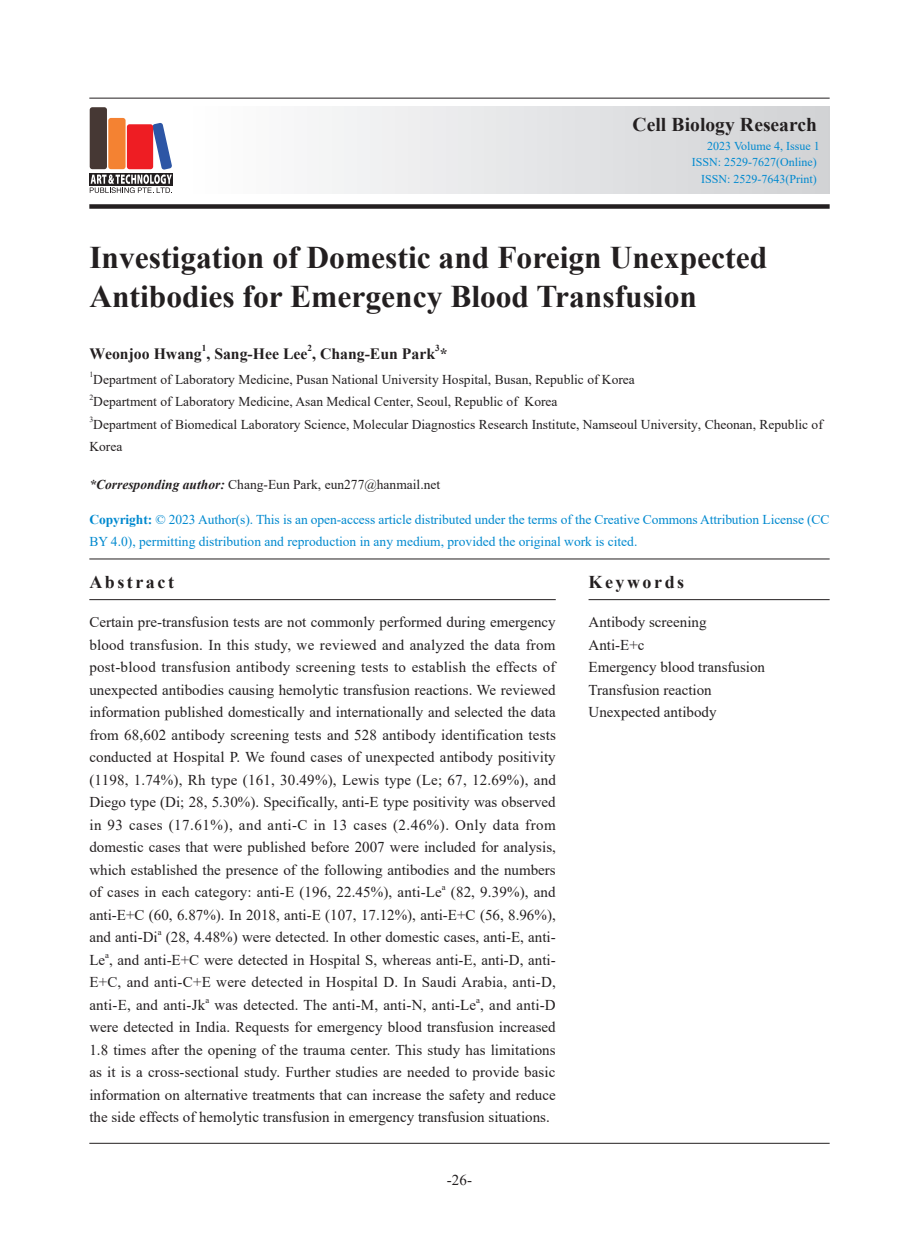
<style>
.page{position:relative;width:919px;height:1238px;background:#fff}
.page>*{position:absolute;margin:0;border:0;box-sizing:border-box;transform-origin:0 0}
.t1{font:700 31.5px/39px "Times New Roman";color:#231f20}
.t2{font:700 19.5px "Times New Roman";color:#231f20}
.t3{font:700 18px "Times New Roman";letter-spacing:.14em;color:#231f20}
.t4{font:700 15.75px "Times New Roman";color:#231f20}
.t5{font:15px/22.5px "Times New Roman";color:#231f20;text-align:justify}
.t6{font:13.5px/22.5px "Times New Roman";color:#231f20}
.t7{font:13.5px/22.5px "Times New Roman";letter-spacing:-.005em;color:#0089cf}
.t8{font:12px/16.5px "Times New Roman";color:#0089cf;text-align:right}
.t9{font:700 9.15px "Times New Roman";color:#231f20}
.t10{font:8.7px "Times New Roman";color:#231f20}
.t11{font:7.8px "Times New Roman";color:#231f20}
.s1{font-weight:700;font-style:italic}
.s2{font-weight:700}
</style>
<div class="page">
<div style="left:184px;top:106px;width:645px;height:87px;background:linear-gradient(to right,#fefefe,#d0d2d4)"></div>
<div style="left:89px;top:204px;width:740px;height:5px;background:#231f20"></div>
<hr style="left:89px;top:98px;width:740px;height:1px;background:#231f20">
<div style="left:90px;top:107px;width:17px;height:62px;background:#463834;border-radius:3px"></div>
<div style="left:108px;top:118px;width:17px;height:51px;background:#f48232;border-radius:3px"></div>
<div style="left:89px;top:173px;width:83px;height:12px;background:#231f20"></div>
<svg style="left:90px;top:123px;width:82px;height:70px"></svg>
<hr style="left:89px;top:558px;width:740px;height:1px;background:#231f20">
<hr style="left:89px;top:1142px;width:740px;height:1px;background:#231f20">
<hr style="left:89px;top:599px;width:466px;height:1px;background:#231f20">
<hr style="left:588px;top:599px;width:241px;height:1px;background:#231f20">
<h2 class="t2" style="left:632px;top:110px;width:186px">Cell Biology Research</h2>
<p class="t8" style="left:691px;top:137px;width:129px">2023 Volume 4, Issue 1<br>ISSN: 2529-7627(Online)<br>ISSN: 2529-7643(Print)</p>
<h1 class="t1" style="left:89px;top:237px;width:679px">Investigation of Domestic and Foreign Unexpected<br>Antibodies for Emergency Blood Transfusion</h1>
<p class="t4" style="left:89px;top:342px;width:360px">Weonjoo Hwang , Sang-Hee Lee , Chang-Eun Park *</p>
<p class="t9" style="left:202px;top:341px;width:6px">1</p>
<p class="t9" style="left:307px;top:341px;width:6px">2</p>
<p class="t9" style="left:435px;top:341px;width:6px">3</p>
<p class="t11" style="left:89px;top:369px;width:5px">1</p>
<p class="t6" style="left:93px;top:367px;width:543px">Department of Laboratory Medicine, Pusan National University Hospital, Busan, Republic of Korea</p>
<p class="t11" style="left:89px;top:391px;width:5px">2</p>
<p class="t6" style="left:93px;top:390px;width:466px">Department of Laboratory Medicine, Asan Medical Center, Seoul, Republic of Korea</p>
<p class="t11" style="left:89px;top:414px;width:5px">3</p>
<p class="t6" style="left:89px;top:412px;width:735px">Department of Biomedical Laboratory Science, Molecular Diagnostics Research Institute, Namseoul University, Cheonan, Republic of<br>Korea</p>
<p class="t6" style="left:89px;top:472px;width:352px"><span class="s1">*Corresponding author:</span> Chang-Eun Park, eun277@hanmail.net</p>
<p class="t7" style="left:89px;top:507px;width:741px"><span class="s2">Copyright:</span> © 2023 Author(s). This is an open-access article distributed under the terms of the Creative Commons Attribution License (CC<br>BY 4.0), permitting distribution and reproduction in any medium, provided the original work is cited.</p>
<p class="t3" style="left:89px;top:569px;width:86px">Abstract</p>
<p class="t5" style="left:89px;top:610px;width:468px">Certain pre-transfusion tests are not commonly performed during emergency blood transfusion. In this study, we reviewed and analyzed the data from post-blood transfusion antibody screening tests to establish the effects of unexpected antibodies causing hemolytic transfusion reactions. We reviewed information published domestically and internationally and selected the data from 68,602 antibody screening tests and 528 antibody identification tests conducted at Hospital P. We found cases of unexpected antibody positivity (1198, 1.74%), Rh type (161, 30.49%), Lewis type (Le; 67, 12.69%), and Diego type (Di; 28, 5.30%). Specifically, anti-E type positivity was observed in 93 cases (17.61%), and anti-C in 13 cases (2.46%). Only data from domestic cases that were published before 2007 were included for analysis, which established the presence of the following antibodies and the numbers of cases in each category: anti-E (196, 22.45%), anti-Le</p>
<p class="t3" style="left:588px;top:569px;width:97px">Keywords</p>
<p class="t5" style="left:588px;top:610px;width:178px;text-align:left">Antibody screening<br>Anti-E+c<br>Emergency blood transfusion<br>Transfusion reaction<br>Unexpected antibody</p>
<p class="t10" style="left:442px;top:881px;width:5px">a</p>
<p class="t5" style="left:89px;top:880px;width:468px;text-indent:361px">(82, 9.39%), and anti-E+C (60, 6.87%). In 2018, anti-E (107, 17.12%), anti-E+C (56, 8.96%), and anti-Di</p>
<p class="t10" style="left:158px;top:926px;width:5px">a</p>
<p class="t5" style="left:89px;top:925px;width:468px;text-align:right">(28, 4.48%) were detected. In other domestic cases, anti-E, anti-<br>Le , and anti-E+C were detected in Hospital S, whereas anti-E, anti-D, anti-</p>
<p class="t10" style="left:105px;top:948px;width:5px">a</p>
<p class="t5" style="left:89px;top:970px;width:468px">E+C, and anti-C+E were detected in Hospital D. In Saudi Arabia, anti-D, anti-E, and anti-Jk</p>
<p class="t10" style="left:476px;top:993px;width:5px">a</p>
<p class="t5" style="left:89px;top:1015px;width:468px">were detected in India. Requests for emergency blood transfusion increased 1.8 times after the opening of the trauma center. This study has limitations as it is a cross-sectional study. Further studies are needed to provide basic information on alternative treatments that can increase the safety and reduce the side effects of hemolytic transfusion in emergency transfusion situations.</p>
<p class="t10" style="left:205px;top:993px;width:5px">a</p>
<p class="t5" style="left:214px;top:993px;width:343px">was detected. The anti-M, anti-N, anti-Le , and anti-D</p>
<p class="t5" style="left:447px;top:1167px;width:26px">-26-</p>
</div>
